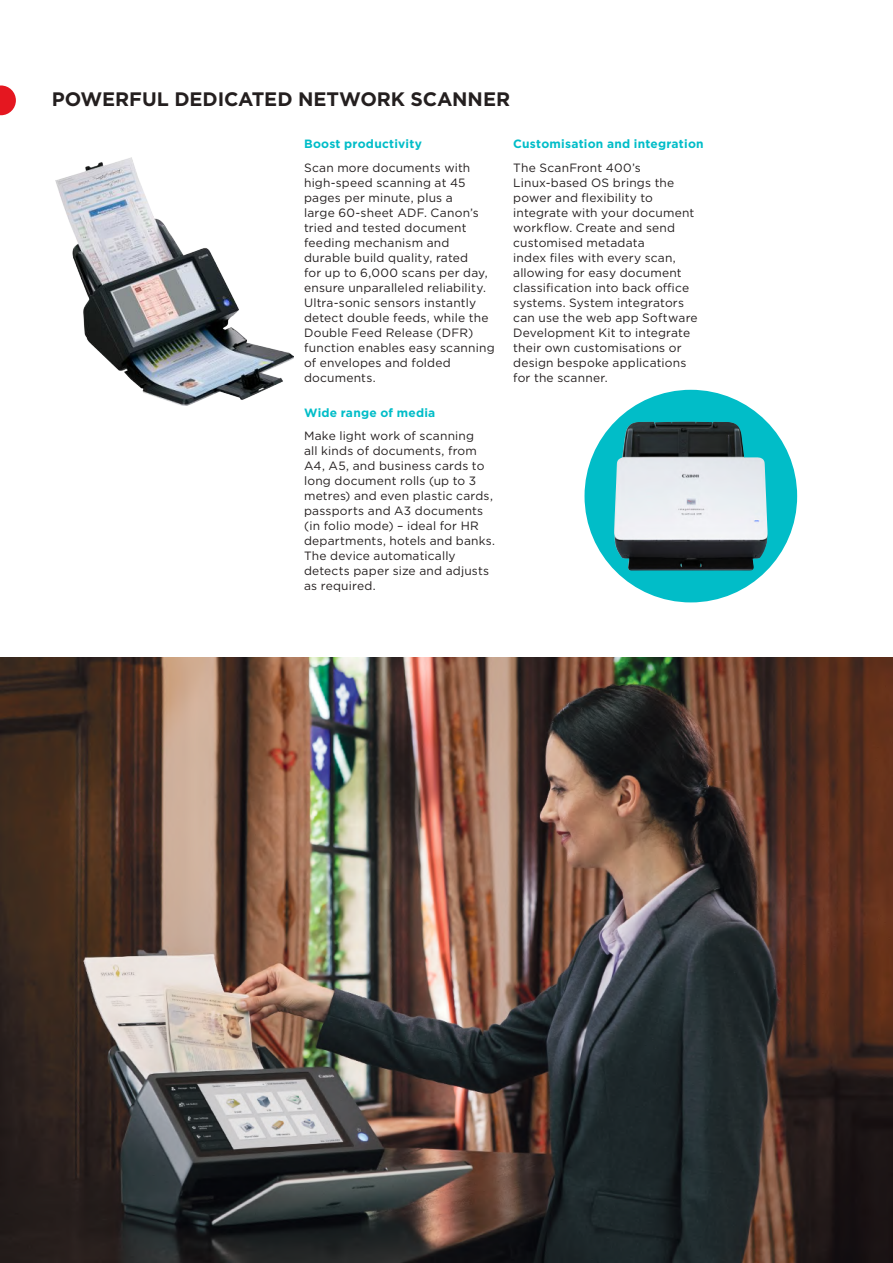
<style>
.page{position:relative;width:893px;height:1263px;background:#fff}
.page>*{position:absolute;margin:0;border:0;box-sizing:border-box;transform-origin:0 0}
.t1{font:700 19.5px "Gotham";letter-spacing:-.005em;color:#241f1f}
.t2{font:12px/15px "Gotham";letter-spacing:.015em;color:#241f1f}
.t3{font:700 12px "Gotham";letter-spacing:.02em;color:#01bdc8}
</style>
<div class="page">
<div style="left:584px;top:390px;width:213px;height:212px;background:#01bdc8;border-radius:50%"></div>
<img style="left:614px;top:422px;width:153px;height:148px">
<svg style="left:0;top:85px;width:16px;height:30px"></svg>
<img style="left:55px;top:158px;width:238px;height:247px">
<img style="left:0;top:658px;width:893px;height:605px">
<h1 class="t1" style="left:52px;top:86px;width:460px">POWERFUL DEDICATED NETWORK SCANNER</h1>
<p class="t3" style="left:304px;top:136px;width:119px">Boost productivity</p>
<p class="t2" style="left:304px;top:160px;width:192px">Scan more documents with high-speed scanning at 45 pages per minute, plus a<br>large 60-sheet ADF. Canon’s tried and tested document feeding mechanism and durable build quality, rated<br>for up to 6,000 scans per day, ensure unparalleled reliability.<br>Ultra-sonic sensors instantly detect double feeds, while the<br>Double Feed Release (DFR) function enables easy scanning of envelopes and folded documents.</p>
<p class="t3" style="left:304px;top:404px;width:133px">Wide range of media</p>
<p class="t2" style="left:304px;top:428px;width:193px">Make light work of scanning<br>all kinds of documents, from<br>A4, A5, and business cards to long document rolls (up to 3 metres) and even plastic cards, passports and A3 documents (in folio mode) – ideal for HR departments, hotels and banks.<br>The device automatically detects paper size and adjusts as required.</p>
<p class="t3" style="left:513px;top:136px;width:192px">Customisation and integration</p>
<p class="t2" style="left:513px;top:160px;width:186px">The ScanFront 400’s<br>Linux-based OS brings the power and flexibility to integrate with your document workflow. Create and send customised metadata<br>index files with every scan, allowing for easy document classification into back office systems. System integrators can use the web app Software<br>Development Kit to integrate their own customisations or design bespoke applications for the scanner.</p>
</div>
